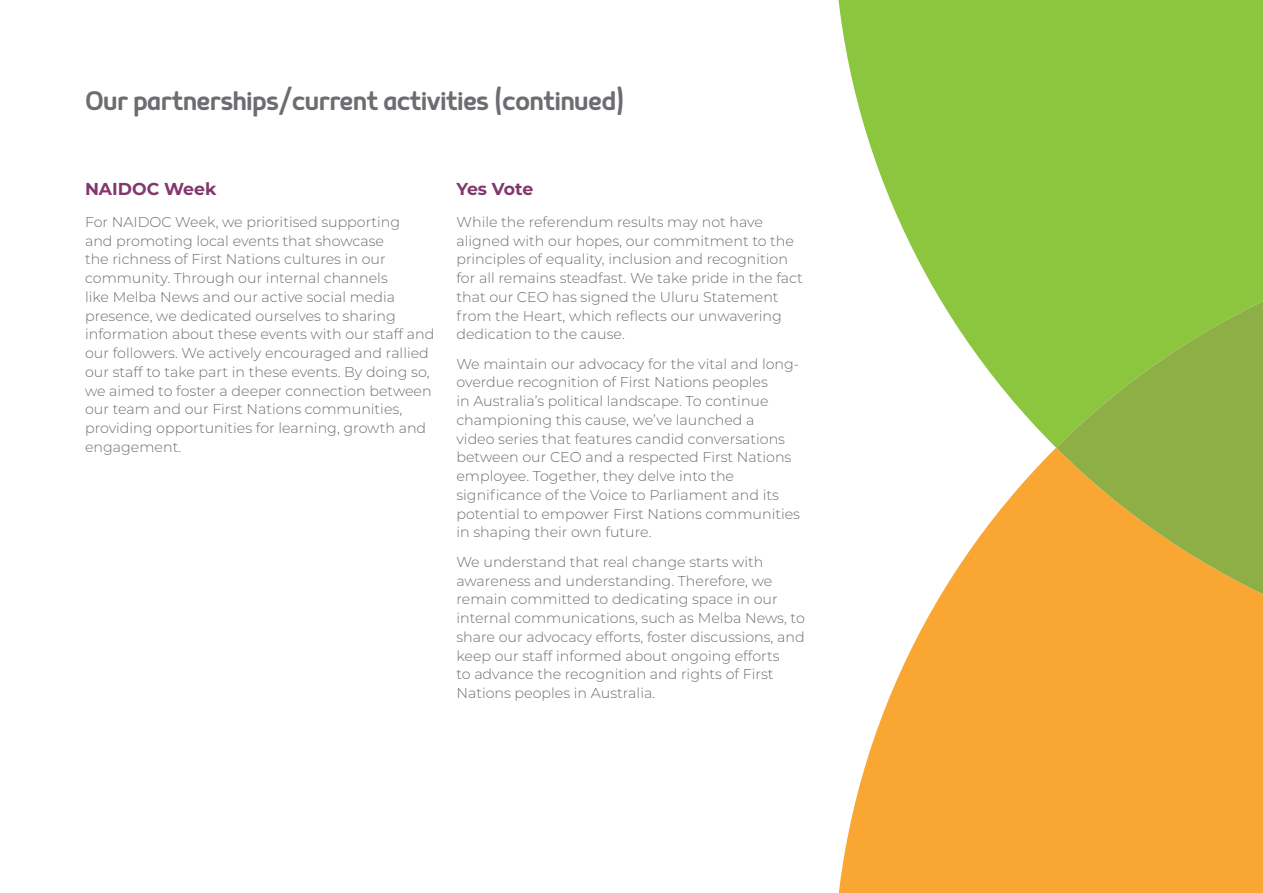
<style>
.page{position:relative;width:1263px;height:893px;background:#fff}
.page>*{position:absolute;margin:0;border:0;box-sizing:border-box;transform-origin:0 0}
.Page_heading{font:500 33px "Mairy";letter-spacing:-.02em;color:#6c6d70}
.Heading_L2{font:700 17.25px "Montserrat";color:#82376d}
.Body_text_9_5_12_5{font:300 14.25px/18.8px "Montserrat";color:#6c6d70}
</style>
<div class="page">
<svg style="left:838px;top:0;width:425px;height:448px;fill:#8bc63e"></svg>
<svg style="left:838px;top:448px;width:425px;height:445px;fill:#faa633"></svg>
<svg style="left:1056px;top:227px;width:207px;height:441px;background:#afb33d"></svg>
<p class="Page_heading" style="left:85px;top:81px;width:541px">Our partnerships/current activities (continued)</p>
<p class="Heading_L2" style="left:85px;top:177px;width:133px">NAIDOC Week</p>
<p class="Body_text_9_5_12_5" style="left:85px;top:212px;width:351px">For NAIDOC Week, we prioritised supporting<br>and promoting local events that showcase<br>the richness of First Nations cultures in our community. Through our internal channels<br>like Melba News and our active social media presence, we dedicated ourselves to sharing information about these events with our staff and our followers. We actively encouraged and rallied our staff to take part in these events. By doing so, we aimed to foster a deeper connection between our team and our First Nations communities, providing opportunities for learning, growth and engagement.</p>
<p class="Heading_L2" style="left:456px;top:177px;width:78px">Yes Vote</p>
<p class="Body_text_9_5_12_5" style="left:456px;top:212px;width:348px">While the referendum results may not have aligned with our hopes, our commitment to the principles of equality, inclusion and recognition for all remains steadfast. We take pride in the fact that our CEO has signed the Uluru Statement from the Heart, which reflects our unwavering dedication to the cause.</p>
<p class="Body_text_9_5_12_5" style="left:456px;top:354px;width:345px">We maintain our advocacy for the vital and long&shy;overdue recognition of First Nations peoples<br>in Australia’s political landscape. To continue championing this cause, we’ve launched a<br>video series that features candid conversations between our CEO and a respected First Nations employee. Together, they delve into the significance of the Voice to Parliament and its potential to empower First Nations communities in shaping their own future.</p>
<p class="Body_text_9_5_12_5" style="left:456px;top:552px;width:350px">We understand that real change starts with awareness and understanding. Therefore, we remain committed to dedicating space in our internal communications, such as Melba News, to share our advocacy efforts, foster discussions, and keep our staff informed about ongoing efforts<br>to advance the recognition and rights of First Nations peoples in Australia.</p>
</div>
